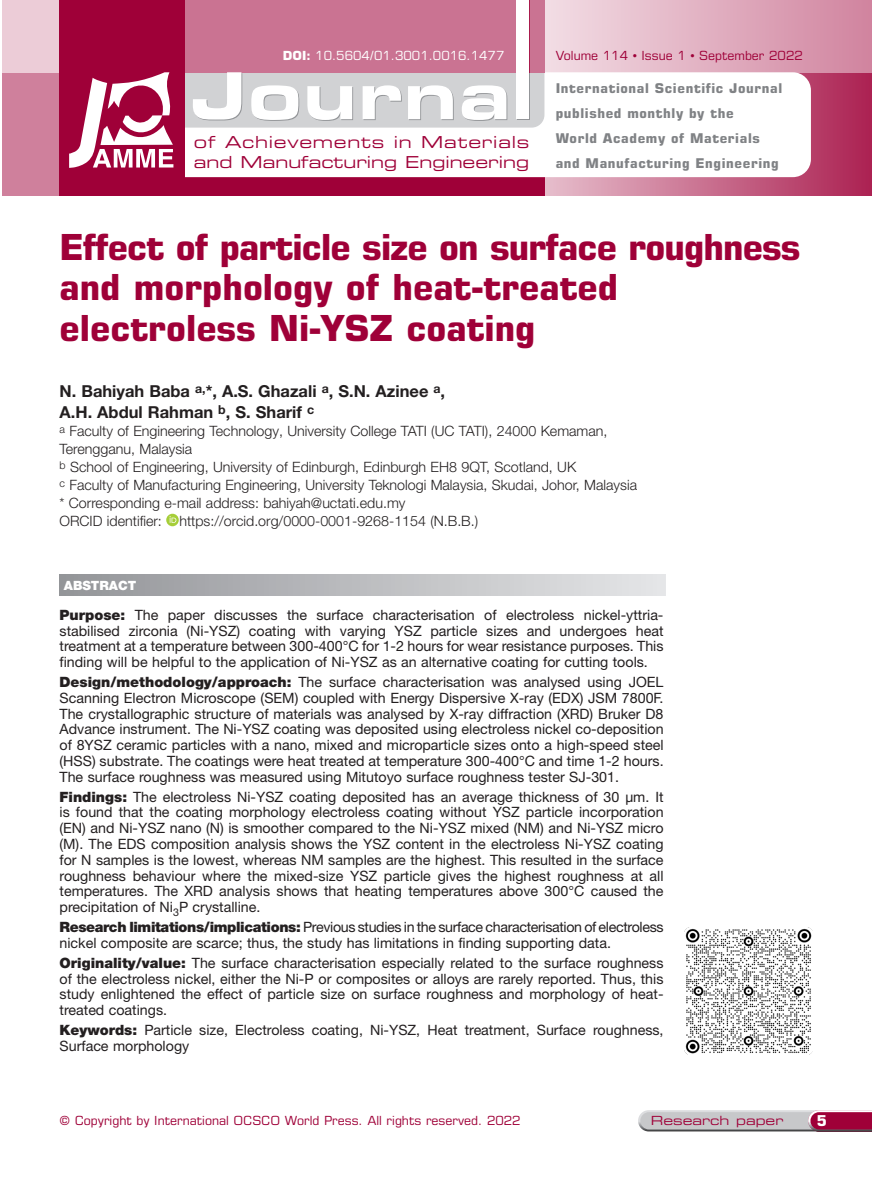
<style>
.page{position:relative;width:872px;height:1191px;background:#fff}
.page>*{position:absolute;margin:0;border:0;box-sizing:border-box;transform-origin:0 0}
.tytuł_artykułu{font:700 36px/40.5px "Eurostile LT Pro";color:#9f0038}
.autorzy{font:700 16.5px/21.6px "Helvetica Neue LT Pro";color:#231f20}
.t1{font:16.5px/19.8px "Eurostile LT Pro Ex 2";color:#9f0038}
.tekst_abstraktu{font:14.25px/15.8px "Helvetica Neue LT Pro";color:#231f20;text-align:justify}
.uczelnia{font:300 14.25px/18px "Helvetica Neue LT Pro";color:#231f20}
.t2{font:700 14.1px "Eurostile LT Pro";color:#fff}
.t3{font:700 13.5px/24.8px "Eurostile LT Pro";letter-spacing:.045em;color:#808285}
.t4{font:900 12.75px "Helvetica Neue LT Pro";color:#fff}
.t5{font:12.6px "Eurostile LT Pro";color:#9f0038}
.t6{font:12.6px "Eurostile LT Pro";color:#fff}
.t7{font:12.6px "Eurostile LT Pro Ex 2";color:#9f0038}
.s1{font-weight:700}
.s2{font-weight:900}
</style>
<div class="page">
<svg style="left:638px;top:1110px;width:234px;height:21px;background:#b998a5"></svg>
<div style="left:514px;top:0;width:358px;height:196px;background:linear-gradient(to right,#eac7d3,#ad2655)"></div>
<div style="left:514px;top:0;width:358px;height:72px;background:linear-gradient(to right,#f4e3e9,#d185a0)"></div>
<div style="left:60px;top:0;width:484px;height:196px;background:#9f0038"></div>
<div style="left:138px;top:72px;width:673px;height:105px;background:#fff;border-radius:18px"></div>
<svg style="left:185px;top:72px;width:359px;height:56px;background:#d1cfd2"></svg>
<div style="left:2px;top:0;width:58px;height:196px;background:#cf809c"></div>
<div style="left:2px;top:0;width:58px;height:72px;background:#ecccd7"></div>
<div style="left:185px;top:0;width:359px;height:72px;background:#ca7392"></div>
<div style="left:60px;top:0;width:125px;height:196px;background:#9f0038"></div>
<svg style="left:69px;top:72px;width:104px;height:96px"></svg>
<div style="left:518px;top:72px;width:12px;height:48px;background:#939598"></div>
<svg style="left:193px;top:72px;width:49px;height:48px"></svg>
<svg style="left:251px;top:85px;width:48px;height:36px"></svg>
<svg style="left:307px;top:86px;width:46px;height:35px"></svg>
<svg style="left:362px;top:85px;width:40px;height:35px"></svg>
<svg style="left:408px;top:85px;width:46px;height:35px"></svg>
<svg style="left:462px;top:85px;width:45px;height:36px"></svg>
<div style="left:518px;top:0;width:12px;height:72px;background:#a91a4c"></div>
<div style="left:517px;top:0;width:12px;height:119px;background:#fff"></div>
<svg style="left:166px;top:514px;width:13px;height:12px"></svg>
<svg style="left:170px;top:516px;width:6px;height:7px"></svg>
<div style="left:60px;top:574px;width:605px;height:21px;background:linear-gradient(to right,#939498,#e5e6e8)"></div>
<img style="left:685px;top:927px;width:127px;height:127px">
<p class="t6" style="left:283px;top:48px;width:223px"><span class="s1">DOI:</span> 10.5604/01.3001.0016.1477</p>
<p class="t5" style="left:556px;top:48px;width:248px">Volume 114 • Issue 1 • September 2022</p>
<p class="t1" style="left:194px;top:132px;width:337px">of Achievements in Materials and Manufacturing Engineering</p>
<p class="t3" style="left:555px;top:76px;width:228px">International Scientific Journal published monthly by the<br>World Academy of Materials and Manufacturing Engineering</p>
<p class="tytuł_artykułu" style="left:60px;top:226px;width:742px">Effect of particle size on surface roughness and morphology of heat-treated electroless Ni-YSZ coating</p>
<p class="autorzy" style="left:60px;top:379px;width:387px">N. Bahiyah Baba <sup>a,</sup>*, A.S. Ghazali <sup>a</sup>, S.N. Azinee <sup>a</sup>,<br>A.H. Abdul Rahman <sup>b</sup>, S. Sharif <sup>c</sup></p>
<p class="uczelnia" style="left:60px;top:422px;width:549px"><sup>a</sup> Faculty of Engineering Technology, University College TATI (UC TATI), 24000 Kemaman,<br>Terengganu, Malaysia</p>
<p class="uczelnia" style="left:60px;top:458px;width:518px"><sup>b</sup> School of Engineering, University of Edinburgh, Edinburgh EH8 9QT, Scotland, UK</p>
<p class="uczelnia" style="left:60px;top:476px;width:579px"><sup>c</sup> Faculty of Manufacturing Engineering, University Teknologi Malaysia, Skudai, Johor, Malaysia</p>
<p class="uczelnia" style="left:60px;top:494px;width:347px">* Corresponding e-mail address: bahiyah@uctati.edu.my</p>
<p class="uczelnia" style="left:60px;top:512px;width:420px">ORCID identifier: https://orcid.org/0000-0001-9268-1154 (N.B.B.)</p>
<p class="t4" style="left:64px;top:577px;width:74px">ABSTRACT</p>
<p class="tekst_abstraktu" style="left:60px;top:606px;width:605px"><span class="s2">Purpose:</span> The paper discusses the surface characterisation of electroless nickel-yttria&shy;stabilised zirconia (Ni-YSZ) coating with varying YSZ particle sizes and undergoes heat treatment at a temperature between 300-400°C for 1-2 hours for wear resistance purposes. This finding will be helpful to the application of Ni-YSZ as an alternative coating for cutting tools.</p>
<p class="tekst_abstraktu" style="left:60px;top:674px;width:605px"><span class="s2">Design/methodology/approach:</span> The surface characterisation was analysed using JOEL Scanning Electron Microscope (SEM) coupled with Energy Dispersive X-ray (EDX) JSM 7800F.<br>The crystallographic structure of materials was analysed by X-ray diffraction (XRD) Bruker D8<br>Advance instrument. The Ni-YSZ coating was deposited using electroless nickel co-deposition of 8YSZ ceramic particles with a nano, mixed and microparticle sizes onto a high-speed steel (HSS) substrate. The coatings were heat treated at temperature 300-400°C and time 1-2 hours.<br>The surface roughness was measured using Mitutoyo surface roughness tester SJ-301.</p>
<p class="tekst_abstraktu" style="left:60px;top:788px;width:605px"><span class="s2">Findings:</span> The electroless Ni-YSZ coating deposited has an average thickness of 30 µm. It is found that the coating morphology electroless coating without YSZ particle incorporation (EN) and Ni-YSZ nano (N) is smoother compared to the Ni-YSZ mixed (NM) and Ni-YSZ micro (M). The EDS composition analysis shows the YSZ content in the electroless Ni-YSZ coating for N samples is the lowest, whereas NM samples are the highest. This resulted in the surface roughness behaviour where the mixed-size YSZ particle gives the highest roughness at all temperatures. The XRD analysis shows that heating temperatures above 300°C caused the precipitation of Ni<sub>3</sub>P crystalline.</p>
<p class="tekst_abstraktu" style="left:60px;top:918px;width:605px"><span class="s2">Research limitations/implications:</span> Previous studies in the surface characterisation of electroless nickel composite are scarce; thus, the study has limitations in finding supporting data.</p>
<p class="tekst_abstraktu" style="left:60px;top:954px;width:605px"><span class="s2">Originality/value:</span> The surface characterisation especially related to the surface roughness of the electroless nickel, either the Ni-P or composites or alloys are rarely reported. Thus, this study enlightened the effect of particle size on surface roughness and morphology of heat&shy;treated coatings.</p>
<p class="tekst_abstraktu" style="left:60px;top:1021px;width:605px"><span class="s2">Keywords:</span> Particle size, Electroless coating, Ni-YSZ, Heat treatment, Surface roughness,<br>Surface morphology</p>
<p class="t5" style="left:60px;top:1113px;width:462px">© Copyright by International OCSCO World Press. All rights reserved. 2022</p>
<p class="t7" style="left:651px;top:1112px;width:134px">Research paper</p>
<p class="t2" style="left:816px;top:1112px;width:11px">5</p>
</div>
